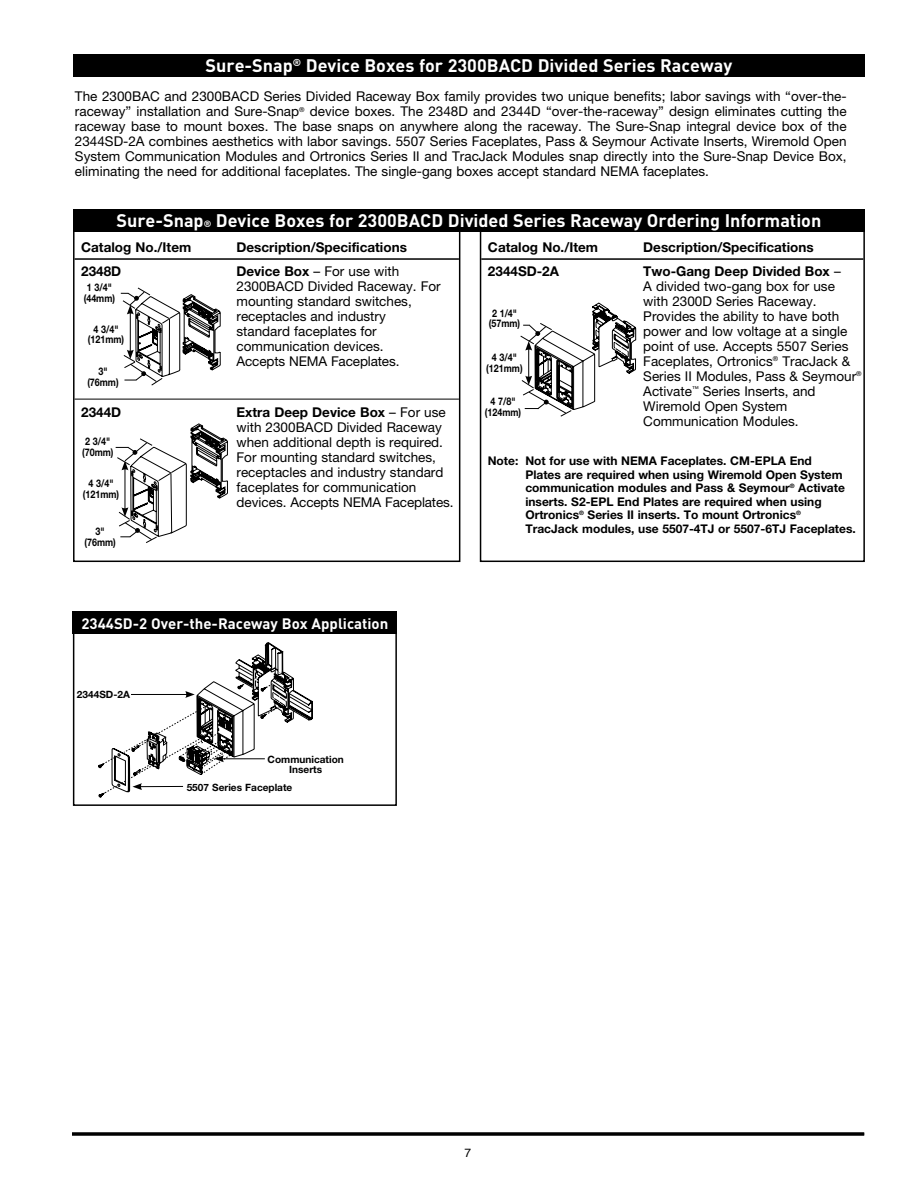
<style>
.page{position:relative;width:918px;height:1188px;background:#fff}
.page>*{position:absolute;margin:0;border:0;box-sizing:border-box;transform-origin:0 0}
.t1{font:700 18px "DIN Pro";color:#fff}
.t2{font:700 15px "DIN Pro";color:#fff}
.t3{font:13.5px/15px "Helvetica Neue";color:#000}
.t4{font:700 13.5px "Helvetica Neue";color:#000}
.t5{font:700 12px/13.5px "Helvetica Neue";color:#000}
.t6{font:12px "Helvetica";color:#000}
.t7{font:700 10.5px/10.5px "Helvetica Neue";color:#000;text-align:center;scale:.85 1}
.t8{font:700 10.05px/10.1px "Helvetica Neue";color:#000;text-align:center}
.s1{font-size:9px}
.s2{font-weight:700}
</style>
<div class="page">
<svg style="left:72px;top:1132px;width:792px;height:4px;background:#1f1f1f"></svg>
<div style="left:73px;top:631px;width:324px;height:175px;border:2px solid #000"></div>
<div style="left:73px;top:611px;width:324px;height:23px;background:#000"></div>
<svg style="left:98px;top:642px;width:215px;height:156px"></svg>
<hr style="left:75px;top:258px;width:384px;height:2px;background:#000">
<hr style="left:75px;top:399px;width:384px;height:1px;background:#000">
<div style="left:73px;top:209px;width:387px;height:353px;border:2px solid #000"></div>
<hr style="left:481px;top:258px;width:382px;height:2px;background:#000">
<div style="left:480px;top:210px;width:385px;height:352px;border:2px solid #000"></div>
<svg style="left:116px;top:423px;width:112px;height:120px"></svg>
<div style="left:73px;top:209px;width:792px;height:23px;background:#000"></div>
<svg style="left:121px;top:287px;width:100px;height:99px"></svg>
<svg style="left:520px;top:303px;width:116px;height:114px"></svg>
<div style="left:73px;top:54px;width:792px;height:23px;background:#000"></div>
<h1 class="t1" style="left:206px;top:53px;width:528px">Sure-Snap<sup>®</sup> Device Boxes for 2300BACD Divided Series Raceway</h1>
<p class="t3" style="left:75px;top:89px;width:773px;text-align:justify">The 2300BAC and 2300BACD Series Divided Raceway Box family provides two unique benefits; labor savings with “over-the&shy;raceway” installation and Sure-Snap<sup>®</sup> device boxes. The 2348D and 2344D “over-the-raceway” design eliminates cutting the raceway base to mount boxes. The base snaps on anywhere along the raceway. The Sure-Snap integral device box of the 2344SD-2A combines aesthetics with labor savings. 5507 Series Faceplates, Pass &amp; Seymour Activate Inserts, Wiremold Open System Communication Modules and Ortronics Series II and TracJack Modules snap directly into the Sure-Snap Device Box, eliminating the need for additional faceplates. The single-gang boxes accept standard NEMA faceplates.</p>
<h1 class="t1" style="left:116px;top:208px;width:706px">Sure-Snap<span class="s1">®</span> Device Boxes for 2300BACD Divided Series Raceway Ordering Information</h1>
<p class="t4" style="left:81px;top:238px;width:112px">Catalog No./Item</p>
<p class="t4" style="left:237px;top:238px;width:172px">Description/Specifications</p>
<p class="t4" style="left:81px;top:262px;width:42px">2348D</p>
<p class="t3" style="left:237px;top:263px;width:206px"><span class="s2">Device Box</span> – For use with<br>2300BACD Divided Raceway. For mounting standard switches, receptacles and industry standard faceplates for communication devices.<br>Accepts NEMA Faceplates.</p>
<p class="t4" style="left:81px;top:404px;width:42px">2344D</p>
<p class="t3" style="left:237px;top:405px;width:219px"><span class="s2">Extra Deep Device Box</span> – For use with 2300BACD Divided Raceway when additional depth is required.<br>For mounting standard switches, receptacles and industry standard faceplates for communication devices. Accepts NEMA Faceplates.</p>
<p class="t7" style="left:84px;top:282px;width:38px">1 3/4" (44mm)</p>
<p class="t7" style="left:88px;top:323px;width:44px">4 3/4" (121mm)</p>
<p class="t7" style="left:87px;top:366px;width:38px">3" (76mm)</p>
<p class="t7" style="left:82px;top:436px;width:38px">2 3/4" (70mm)</p>
<p class="t7" style="left:83px;top:478px;width:44px">4 3/4" (121mm)</p>
<p class="t7" style="left:84px;top:526px;width:38px">3" (76mm)</p>
<p class="t2" style="left:81px;top:614px;width:308px">2344SD-2 Over-the-Raceway Box Application</p>
<p class="t8" style="left:77px;top:689px;width:54px">2344SD-2A</p>
<p class="t8" style="left:268px;top:754px;width:78px">Communication<br>Inserts</p>
<p class="t8" style="left:187px;top:782px;width:107px">5507 Series Faceplate</p>
<p class="t4" style="left:488px;top:238px;width:112px">Catalog No./Item</p>
<p class="t4" style="left:643px;top:238px;width:172px">Description/Specifications</p>
<p class="t4" style="left:488px;top:262px;width:73px">2344SD-2A</p>
<p class="t3" style="left:643px;top:263px;width:220px"><span class="s2">Two-Gang Deep Divided Box</span> –<br>A divided two-gang box for use with 2300D Series Raceway.<br>Provides the ability to have both power and low voltage at a single point of use. Accepts 5507 Series<br>Faceplates, Ortronics<sup>®</sup> TracJack &amp;<br>Series II Modules, Pass &amp; Seymour<sup>®<br></sup>Activate<sup>™</sup> Series Inserts, and<br>Wiremold Open System<br>Communication Modules.</p>
<p class="t7" style="left:489px;top:308px;width:38px">2 1/4" (57mm)</p>
<p class="t7" style="left:486px;top:352px;width:44px">4 3/4" (121mm)</p>
<p class="t7" style="left:485px;top:396px;width:44px">4 7/8" (124mm)</p>
<p class="t5" style="left:525px;top:454px;width:332px;text-indent:-38px">Note: Not for use with NEMA Faceplates. CM-EPLA End<br>Plates are required when using Wiremold Open System communication modules and Pass &amp; Seymour<sup>®</sup> Activate inserts. S2-EPL End Plates are required when using Ortronics<sup>®</sup> Series II inserts. To mount Ortronics<sup>® </sup>TracJack modules, use 5507-4TJ or 5507-6TJ Faceplates.</p>
<p class="t6" style="left:465px;top:1143px;width:8px">7</p>
</div>
